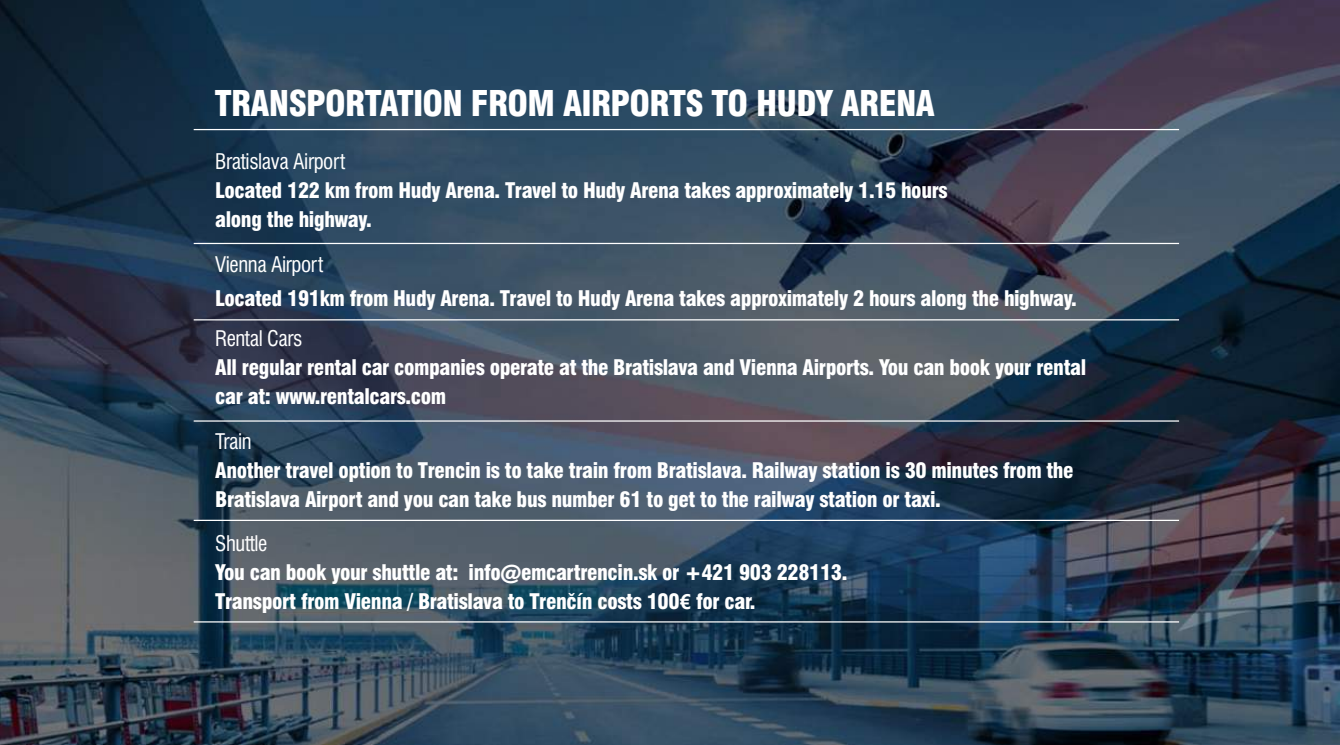
<style>
.page{position:relative;width:1340px;height:745px;background:#fff}
.page>*{position:absolute;margin:0;border:0;box-sizing:border-box;transform-origin:0 0}
.t1{font:900 condensed 34.65px "Swiss 721 BTCE";letter-spacing:-.02em;color:#fff}
.t2{font:900 condensed 20.93px/29px "Swiss 721 BTCE";letter-spacing:-.02em;color:#fff}
.t3{font:condensed 20.93px "Swiss 721 BTCE";letter-spacing:-.02em;color:#fff}
.s1{font-family:"Nirmala UI";font-weight:700;font-stretch:normal}
</style>
<div class="page">
<img style="left:0;top:0;width:1339px;height:745px">
<hr style="left:194px;top:129px;width:985px;height:1px;background:#fff">
<hr style="left:194px;top:243px;width:985px;height:1px;background:#fff">
<hr style="left:194px;top:319px;width:985px;height:1px;background:#fff">
<hr style="left:194px;top:420px;width:985px;height:2px;background:#fff">
<hr style="left:194px;top:520px;width:985px;height:1px;background:#fff">
<hr style="left:194px;top:621px;width:985px;height:1px;background:#fff">
<h1 class="t1" style="left:215px;top:80px;width:721px">TRANSPORTATION FROM AIRPORTS TO HUDY ARENA</h1>
<p class="t3" style="left:215px;top:147px;width:132px">Bratislava Airport</p>
<p class="t2" style="left:215px;top:175px;width:734px">Located 122 km from Hudy Arena. Travel to Hudy Arena takes approximately 1.15 hours along the highway.</p>
<p class="t3" style="left:215px;top:250px;width:110px">Vienna Airport</p>
<p class="t2" style="left:215px;top:283px;width:863px">Located 191km from Hudy Arena. Travel to Hudy Arena takes approximately 2 hours along the highway.</p>
<p class="t3" style="left:215px;top:324px;width:89px">Rental Cars</p>
<p class="t2" style="left:215px;top:352px;width:872px">All regular rental car companies operate at the Bratislava and Vienna Airports. You can book your rental car at: www.rentalcars.com</p>
<p class="t3" style="left:215px;top:426px;width:38px">Train</p>
<p class="t2" style="left:215px;top:455px;width:859px">Another travel option to Trencin is to take train from Bratislava. Railway station is 30 minutes from the<br>Bratislava Airport and you can take bus number 61 to get to the railway station or taxi.</p>
<p class="t3" style="left:215px;top:529px;width:54px">Shuttle</p>
<p class="t2" style="left:215px;top:557px;width:633px">You can book your shuttle at: info@emcartrencin.sk or +421 903 228113.<br>Transport from Vienna / Bratislava to Trenčín costs 100<span class="s1">€</span> for car.</p>
</div>
